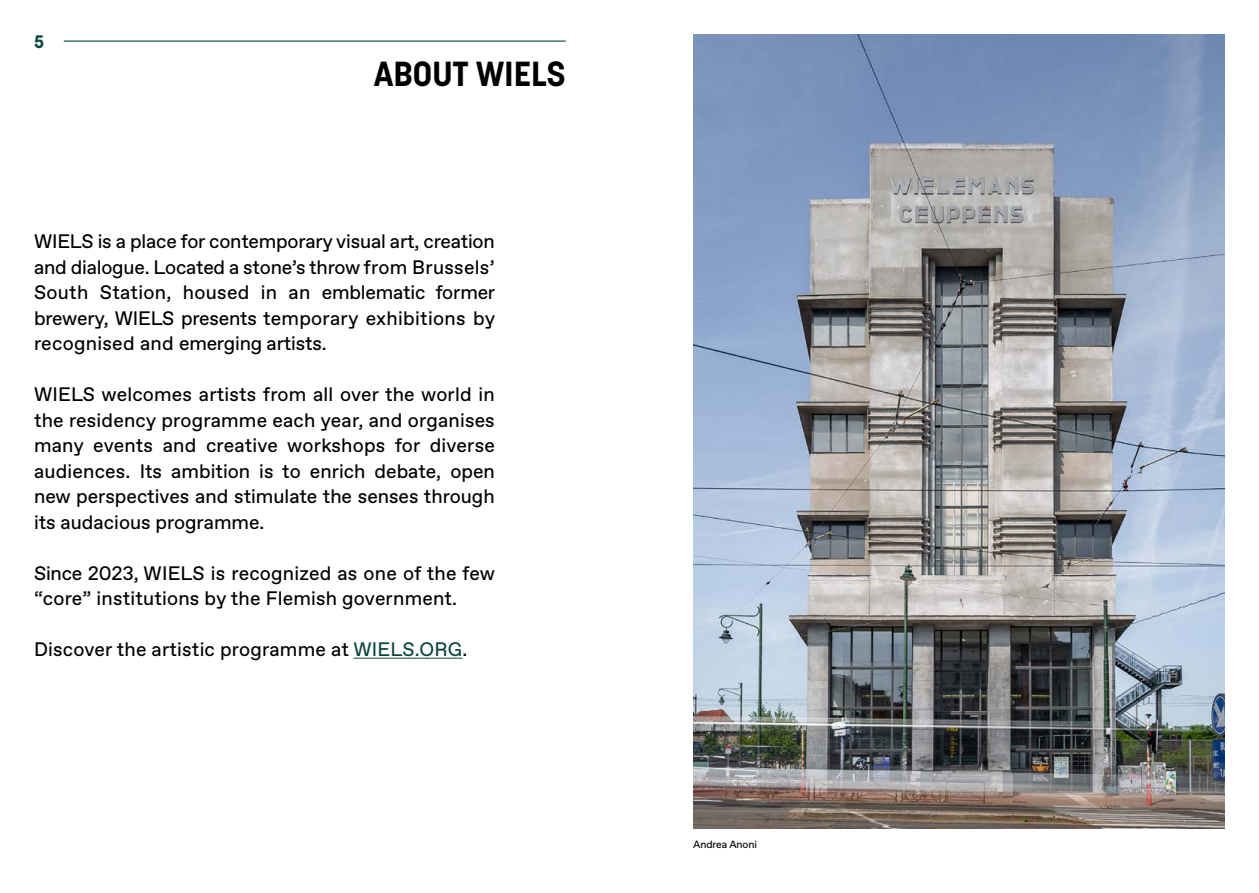
<style>
.page{position:relative;width:1259px;height:893px;background:#fff}
.page>*{position:absolute;margin:0;border:0;box-sizing:border-box;transform-origin:0 0}
.t1{font:700 34.5px "Korolev";color:#000}
.t2{font:19.5px/25.5px "Favorit";letter-spacing:.01em;color:#000;text-align:justify}
.t3{font:700 18px "Korolev";color:#0a463d}
.t4{font:10.5px "Favorit";letter-spacing:-.01em;color:#000}
.s1{color:#0a463d}
</style>
<div class="page">
<hr style="left:64px;top:41px;width:502px;height:1px;background:#0a463d">
<hr style="left:353px;top:658px;width:109px;height:1px;background:#0a463d">
<img style="left:693px;top:34px;width:532px;height:795px">
<p class="t3" style="left:34px;top:30px;width:12px">5</p>
<h1 class="t1" style="left:374px;top:52px;width:193px">ABOUT WIELS</h1>
<p class="t2" style="left:34px;top:228px;width:463px">WIELS is a place for contemporary visual art, creation and dialogue. Located a stone’s throw from Brussels’ South Station, housed in an emblematic former brewery, WIELS presents temporary exhibitions by recognised and emerging artists.</p>
<p class="t2" style="left:34px;top:381px;width:462px">WIELS welcomes artists from all over the world in the residency programme each year, and organises many events and creative workshops for diverse audiences. Its ambition is to enrich debate, open new perspectives and stimulate the senses through its audacious programme.</p>
<p class="t2" style="left:34px;top:560px;width:463px">Since 2023, WIELS is recognized as one of the few “core” institutions by the Flemish government.</p>
<p class="t2" style="left:34px;top:636px;width:435px">Discover the artistic programme at <span class="s1">WIELS.ORG</span>.</p>
<p class="t4" style="left:693px;top:837px;width:65px">Andrea Anoni</p>
</div>
